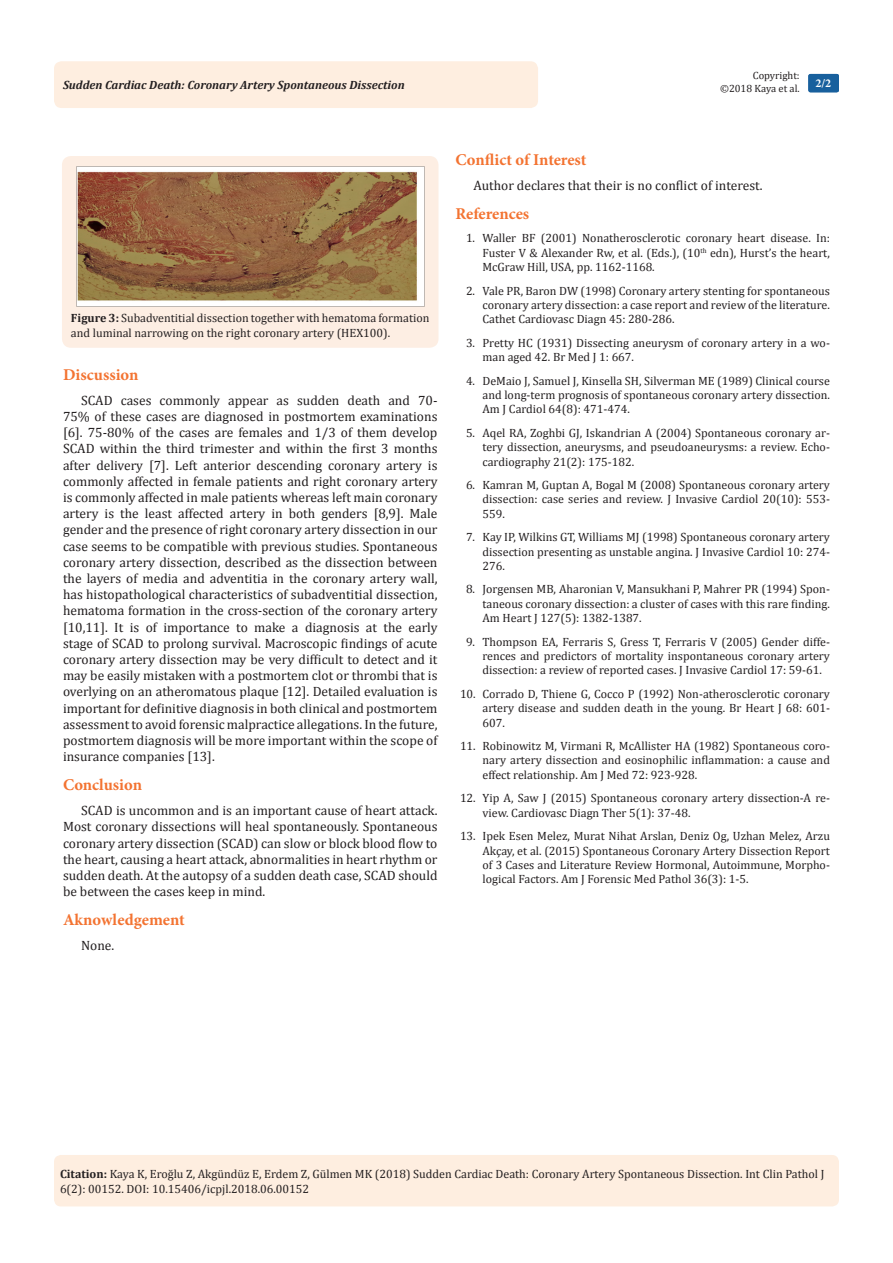
<style>
.page{position:relative;width:893px;height:1263px;background:#fff}
.page>*{position:absolute;margin:0;border:0;box-sizing:border-box;transform-origin:0 0}
.t1{font:700 16.5px "Minion Pro";color:#f37331}
.t2{font:13.5px/16.2px "Cambria";color:#231f20;text-align:justify}
.Citation{font:12px/14.4px "Cambria";color:#231f20;text-align:justify}
.t3{font:italic 700 12px "Cambria";color:#231f20}
.t4{font:700 12px "Minion Pro";color:#fff}
.t5{font:10.5px/12.6px "Cambria";color:#231f20;text-align:right}
.s1{font-weight:700}
</style>
<div class="page">
<div style="left:54px;top:1155px;width:785px;height:51px;background:#feeee0;border-radius:7px"></div>
<div style="left:54px;top:61px;width:484px;height:47px;background:#feeee0;border-radius:8px"></div>
<div style="left:808px;top:74px;width:31px;height:18px;background:#18609d;border-radius:2px"></div>
<div style="left:62px;top:156px;width:376px;height:192px;background:#fdeee3;border-radius:9px"></div>
<img style="left:77px;top:166px;width:347px;height:140px">
<p class="t3" style="left:63px;top:77px;width:343px">Sudden Cardiac Death: Coronary Artery Spontaneous Dissection</p>
<p class="t5" style="left:720px;top:69px;width:81px">Copyright: ©2018 Kaya et al.</p>
<p class="t4" style="left:815px;top:75px;width:17px">2/2</p>
<p class="Citation" style="left:71px;top:311px;width:360px"><span class="s1">Figure 3:</span> Subadventitial dissection together with hematoma formation and luminal narrowing on the right coronary artery (HEX100).</p>
<p class="t1" style="left:63px;top:363px;width:77px">Discussion</p>
<p class="t2" style="left:63px;top:392px;width:376px;text-indent:18px">SCAD cases commonly appear as sudden death and 70- 75% of these cases are diagnosed in postmortem examinations [6]. 75-80% of the cases are females and 1/3 of them develop SCAD within the third trimester and within the first 3 months after delivery [7]. Left anterior descending coronary artery is commonly affected in female patients and right coronary artery is commonly affected in male patients whereas left main coronary artery is the least affected artery in both genders [8,9]. Male gender and the presence of right coronary artery dissection in our case seems to be compatible with previous studies. Spontaneous coronary artery dissection, described as the dissection between the layers of media and adventitia in the coronary artery wall, has histopathological characteristics of subadventitial dissection, hematoma formation in the cross-section of the coronary artery [10,11]. It is of importance to make a diagnosis at the early stage of SCAD to prolong survival. Macroscopic findings of acute coronary artery dissection may be very difficult to detect and it may be easily mistaken with a postmortem clot or thrombi that is overlying on an atheromatous plaque [12]. Detailed evaluation is important for definitive diagnosis in both clinical and postmortem assessment to avoid forensic malpractice allegations. In the future, postmortem diagnosis will be more important within the scope of insurance companies [13].</p>
<p class="t1" style="left:63px;top:773px;width:81px">Conclusion</p>
<p class="t2" style="left:63px;top:802px;width:376px;text-indent:18px">SCAD is uncommon and is an important cause of heart attack.<br>Most coronary dissections will heal spontaneously. Spontaneous coronary artery dissection (SCAD) can slow or block blood flow to the heart, causing a heart attack, abnormalities in heart rhythm or sudden death. At the autopsy of a sudden death case, SCAD should be between the cases keep in mind.</p>
<p class="t1" style="left:63px;top:908px;width:123px">Aknowledgement</p>
<p class="t2" style="left:81px;top:937px;width:35px">None.</p>
<p class="t1" style="left:455px;top:148px;width:132px">Conflict of Interest</p>
<p class="t2" style="left:473px;top:177px;width:291px">Author declares that their is no conflict of interest.</p>
<p class="t1" style="left:455px;top:202px;width:75px">References</p>
<p class="Citation" style="left:482px;top:231px;width:349px;text-indent:-16px">1. Waller BF (2001) Nonatherosclerotic coronary heart disease. In:<br>Fuster V &amp; Alexander Rw, et al. (Eds.), (10<sup>th</sup> edn), Hurst’s the heart, McGraw Hill, USA, pp. 1162-1168.</p>
<p class="Citation" style="left:482px;top:283px;width:349px;text-indent:-16px">2. Vale PR, Baron DW (1998) Coronary artery stenting for spontaneous coronary artery dissection: a case report and review of the literature.<br>Cathet Cardiovasc Diagn 45: 280-286.</p>
<p class="Citation" style="left:482px;top:335px;width:349px;text-indent:-16px">3. Pretty HC (1931) Dissecting aneurysm of coronary artery in a wo&shy;man aged 42. Br Med J 1: 667.</p>
<p class="Citation" style="left:482px;top:373px;width:349px;text-indent:-16px">4. DeMaio J, Samuel J, Kinsella SH, Silverman ME (1989) Clinical course and long-term prognosis of spontaneous coronary artery dissection.<br>Am J Cardiol 64(8): 471-474.</p>
<p class="Citation" style="left:482px;top:425px;width:349px;text-indent:-16px">5. Aqel RA, Zoghbi GJ, Iskandrian A (2004) Spontaneous coronary ar&shy;tery dissection, aneurysms, and pseudoaneurysms: a review. Echo&shy;cardiography 21(2): 175-182.</p>
<p class="Citation" style="left:482px;top:478px;width:349px;text-indent:-16px">6. Kamran M, Guptan A, Bogal M (2008) Spontaneous coronary artery dissection: case series and review. J Invasive Cardiol 20(10): 553- 559.</p>
<p class="Citation" style="left:482px;top:530px;width:349px;text-indent:-16px">7. Kay IP, Wilkins GT, Williams MJ (1998) Spontaneous coronary artery dissection presenting as unstable angina. J Invasive Cardiol 10: 274- 276.</p>
<p class="Citation" style="left:482px;top:582px;width:349px;text-indent:-16px">8. Jorgensen MB, Aharonian V, Mansukhani P, Mahrer PR (1994) Spon&shy;taneous coronary dissection: a cluster of cases with this rare finding.<br>Am Heart J 127(5): 1382-1387.</p>
<p class="Citation" style="left:482px;top:634px;width:349px;text-indent:-16px">9. Thompson EA, Ferraris S, Gress T, Ferraris V (2005) Gender diffe&shy;rences and predictors of mortality inspontaneous coronary artery dissection: a review of reported cases. J Invasive Cardiol 17: 59-61.</p>
<p class="Citation" style="left:482px;top:686px;width:349px;text-indent:-22px">10. Corrado D, Thiene G, Cocco P (1992) Non-atherosclerotic coronary artery disease and sudden death in the young. Br Heart J 68: 601- 607.</p>
<p class="Citation" style="left:482px;top:739px;width:349px;text-indent:-22px">11. Robinowitz M, Virmani R, McAllister HA (1982) Spontaneous coro&shy;nary artery dissection and eosinophilic inflammation: a cause and effect relationship. Am J Med 72: 923-928.</p>
<p class="Citation" style="left:482px;top:791px;width:349px;text-indent:-22px">12. Yip A, Saw J (2015) Spontaneous coronary artery dissection-A re&shy;view. Cardiovasc Diagn Ther 5(1): 37-48.</p>
<p class="Citation" style="left:482px;top:829px;width:349px;text-indent:-22px">13. Ipek Esen Melez, Murat Nihat Arslan, Deniz Og, Uzhan Melez, Arzu Akçay, et al. (2015) Spontaneous Coronary Artery Dissection Report of 3 Cases and Literature Review Hormonal, Autoimmune, Morpho&shy;logical Factors. Am J Forensic Med Pathol 36(3): 1-5.</p>
<p class="Citation" style="left:60px;top:1167px;width:766px"><span class="s1">Citation:</span> Kaya K, Eroğlu Z, Akgündüz E, Erdem Z, Gülmen MK (2018) Sudden Cardiac Death: Coronary Artery Spontaneous Dissection. Int Clin Pathol J<br>6(2): 00152. DOI: 10.15406/icpjl.2018.06.00152</p>
</div>
